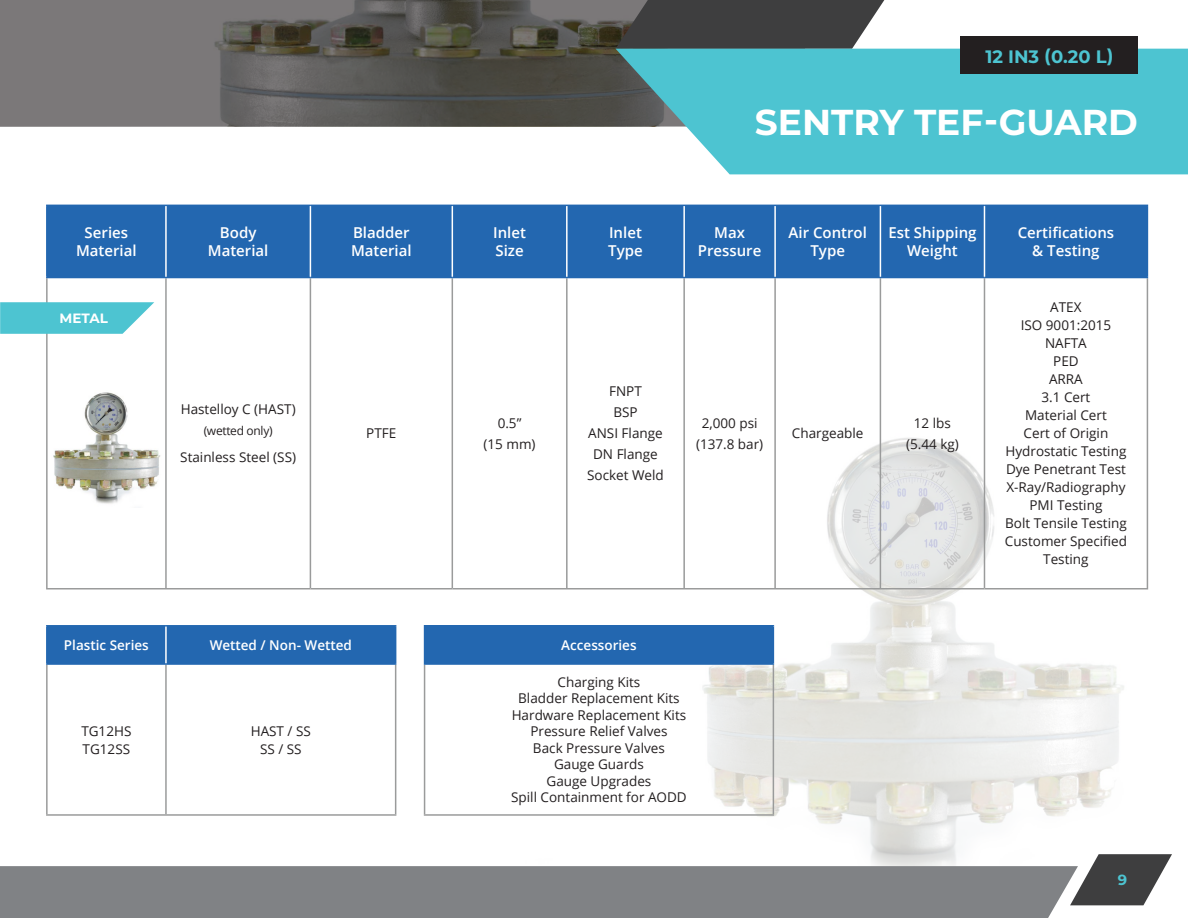
<style>
.page{position:relative;width:1188px;height:918px;background:#fff}
.page>*{position:absolute;margin:0;border:0;box-sizing:border-box;transform-origin:0 0}
.t1{font:700 36px "Montserrat";color:#fff}
.t2{font:700 18px "Montserrat";color:#4dc4d1}
.t3{font:600 15px/18px "Open Sans";color:#fff;text-align:center}
.t4{font:700 14.7px "Montserrat";color:#4dc4d1}
.t5{font:13.5px/18px "Open Sans";color:#231f20;text-align:center}
.t6{font:600 13.5px "Open Sans";color:#fff}
.t7{font:700 13.5px "Montserrat";color:#fff}
.t8{font:12px "Open Sans";letter-spacing:-.025em;color:#231f20}
</style>
<div class="page">
<img style="left:702px;top:429px;width:447px;height:437px">
<div style="left:0;top:866px;width:1078px;height:52px;background:#808285"></div>
<svg style="left:1070px;top:854px;width:102px;height:51px"></svg>
<div style="left:48px;top:206px;width:1099px;height:71px;background:#2367b0"></div>
<hr style="left:46px;top:278px;width:2px;height:310px;background:#9a9b9b">
<hr style="left:165px;top:278px;width:2px;height:310px;background:#9a9b9b">
<hr style="left:310px;top:278px;width:1px;height:310px;background:#9a9b9b">
<hr style="left:452px;top:278px;width:1px;height:310px;background:#9a9b9b">
<hr style="left:566px;top:278px;width:2px;height:310px;background:#9a9b9b">
<hr style="left:683px;top:278px;width:2px;height:310px;background:#9a9b9b">
<hr style="left:774px;top:278px;width:2px;height:310px;background:#9a9b9b">
<hr style="left:880px;top:278px;width:1px;height:310px;background:#9a9b9b">
<hr style="left:984px;top:278px;width:1px;height:310px;background:#9a9b9b">
<hr style="left:1147px;top:278px;width:1px;height:310px;background:#9a9b9b">
<hr style="left:46px;top:588px;width:264px;height:2px;background:#9a9b9b">
<hr style="left:310px;top:588px;width:142px;height:2px;background:#9a9b9b">
<hr style="left:452px;top:588px;width:532px;height:2px;background:#9a9b9b">
<hr style="left:984px;top:588px;width:164px;height:2px;background:#9a9b9b">
<hr style="left:46px;top:205px;width:120px;height:1px;background:#2367b0">
<hr style="left:46px;top:206px;width:2px;height:71px;background:#2367b0">
<hr style="left:166px;top:205px;width:144px;height:1px;background:#2367b0">
<hr style="left:310px;top:205px;width:142px;height:1px;background:#2367b0">
<hr style="left:452px;top:205px;width:532px;height:1px;background:#2367b0">
<hr style="left:984px;top:205px;width:164px;height:1px;background:#2367b0">
<hr style="left:1147px;top:206px;width:1px;height:71px;background:#2367b0">
<hr style="left:46px;top:277px;width:264px;height:1px;background:#2367b0">
<hr style="left:310px;top:277px;width:142px;height:1px;background:#2367b0">
<hr style="left:452px;top:277px;width:532px;height:1px;background:#2367b0">
<hr style="left:984px;top:277px;width:164px;height:1px;background:#2367b0">
<hr style="left:165px;top:206px;width:2px;height:71px;background:#fff">
<hr style="left:310px;top:206px;width:1px;height:71px;background:#fff">
<hr style="left:452px;top:206px;width:1px;height:71px;background:#fff">
<hr style="left:566px;top:206px;width:2px;height:71px;background:#fff">
<hr style="left:683px;top:206px;width:2px;height:71px;background:#fff">
<hr style="left:774px;top:206px;width:2px;height:71px;background:#fff">
<hr style="left:880px;top:206px;width:1px;height:71px;background:#fff">
<hr style="left:984px;top:206px;width:1px;height:71px;background:#fff">
<svg style="left:0;top:0;width:616px;height:127px;background:#64625f"></svg>
<svg style="left:616px;top:0;width:268px;height:49px;background:#4c4c4d"></svg>
<svg style="left:616px;top:49px;width:572px;height:125px;background:#59c3ce"></svg>
<div style="left:961px;top:36px;width:177px;height:38px;background:#231f20"></div>
<svg style="left:0;top:302px;width:154px;height:32px;background:#61cad6"></svg>
<div style="left:48px;top:627px;width:347px;height:36px;background:#2367b0"></div>
<hr style="left:46px;top:665px;width:2px;height:149px;background:#9a9b9b">
<hr style="left:165px;top:665px;width:2px;height:149px;background:#9a9b9b">
<hr style="left:395px;top:665px;width:1px;height:149px;background:#9a9b9b">
<hr style="left:46px;top:814px;width:350px;height:2px;background:#9a9b9b">
<hr style="left:46px;top:625px;width:120px;height:2px;background:#2367b0">
<hr style="left:46px;top:627px;width:2px;height:36px;background:#2367b0">
<hr style="left:166px;top:625px;width:230px;height:2px;background:#2367b0">
<hr style="left:395px;top:627px;width:1px;height:36px;background:#2367b0">
<hr style="left:46px;top:663px;width:350px;height:2px;background:#2367b0">
<hr style="left:165px;top:627px;width:2px;height:36px;background:#fff">
<div style="left:425px;top:626px;width:348px;height:38px;background:#2367b0"></div>
<hr style="left:424px;top:665px;width:1px;height:149px;background:#9a9b9b">
<hr style="left:773px;top:665px;width:1px;height:149px;background:#9a9b9b">
<hr style="left:424px;top:814px;width:350px;height:2px;background:#9a9b9b">
<hr style="left:424px;top:625px;width:350px;height:2px;background:#2367b0">
<hr style="left:424px;top:627px;width:1px;height:36px;background:#2367b0">
<hr style="left:773px;top:627px;width:1px;height:36px;background:#2367b0">
<hr style="left:424px;top:663px;width:350px;height:2px;background:#2367b0">
<img style="left:53px;top:392px;width:108px;height:112px">
<h2 class="t2" style="left:985px;top:48px;width:130px">12 IN3 (0.20 L)</h2>
<h1 class="t1" style="left:755px;top:105px;width:385px">SENTRY TEF-GUARD</h1>
<p class="t3" style="left:76px;top:225px;width:62px">Series<br>Material</p>
<p class="t3" style="left:208px;top:225px;width:62px">Body<br>Material</p>
<p class="t3" style="left:351px;top:225px;width:62px;text-align:left">Bladder<br>Material</p>
<p class="t3" style="left:493px;top:225px;width:34px;text-align:left">Inlet<br>Size</p>
<p class="t3" style="left:608px;top:225px;width:36px;text-align:left">Inlet<br>Type</p>
<p class="t3" style="left:698px;top:225px;width:65px">Max<br>Pressure</p>
<p class="t3" style="left:789px;top:225px;width:80px">Air Control<br>Type</p>
<p class="t3" style="left:888px;top:225px;width:90px">Est Shipping<br>Weight</p>
<p class="t3" style="left:1018px;top:223px;width:98px">Certifications &amp; Testing</p>
<p class="t7" style="left:60px;top:311px;width:50px">METAL</p>
<p class="t5" style="left:181px;top:402px;width:116px">Hastelloy C (HAST)</p>
<p class="t8" style="left:204px;top:426px;width:70px">(wetted only)</p>
<p class="t5" style="left:180px;top:450px;width:117px">Stainless Steel (SS)</p>
<p class="t5" style="left:366px;top:426px;width:32px">PTFE</p>
<p class="t5" style="left:484px;top:414px;width:54px;line-height:21px">0.5”<br>(15 mm)</p>
<p class="t5" style="left:587px;top:382px;width:78px;line-height:21px">FNPT<br>BSP<br>ANSI Flange<br>DN Flange<br>Socket Weld</p>
<p class="t5" style="left:696px;top:414px;width:69px;line-height:21px">2,000 psi (137.8 bar)</p>
<p class="t5" style="left:792px;top:426px;width:73px">Chargeable</p>
<p class="t5" style="left:906px;top:414px;width:54px;line-height:21px">12 lbs (5.44 kg)</p>
<p class="t6" style="left:64px;top:640px;width:86px">Plastic Series</p>
<p class="t6" style="left:210px;top:640px;width:144px">Wetted / Non- Wetted</p>
<p class="t5" style="left:81px;top:723px;width:52px;text-align:left">TG12HS<br>TG12SS</p>
<p class="t5" style="left:251px;top:723px;width:62px">HAST / SS<br>SS / SS</p>
<p class="t6" style="left:561px;top:640px;width:77px">Accessories</p>
<p class="t5" style="left:511px;top:675px;width:177px;line-height:16.5px">Charging Kits<br>Bladder Replacement Kits<br>Hardware Replacement Kits<br>Pressure Relief Valves<br>Back Pressure Valves<br>Gauge Guards<br>Gauge Upgrades<br>Spill Containment for AODD</p>
<p class="t5" style="left:1005px;top:300px;width:124px">ATEX<br>ISO 9001:2015<br>NAFTA<br>PED<br>ARRA<br>3.1 Cert<br>Material Cert<br>Cert of Origin<br>Hydrostatic Testing<br>Dye Penetrant Test<br>X-Ray/Radiography<br>PMI Testing<br>Bolt Tensile Testing<br>Customer Specified<br>Testing</p>
<p class="t4" style="left:1118px;top:872px;width:11px">9</p>
</div>
